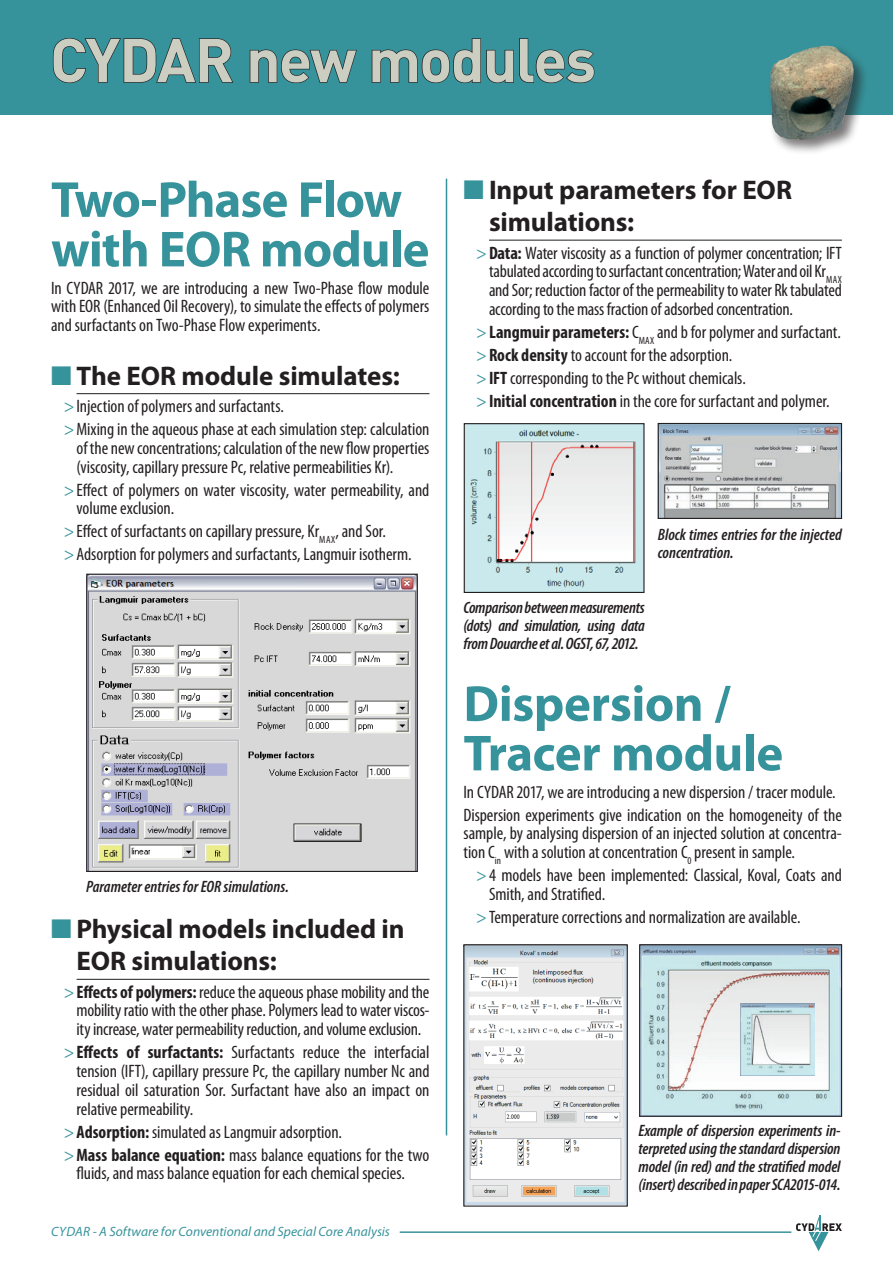
<style>
.page{position:relative;width:893px;height:1263px;background:#fff}
.page>*{position:absolute;margin:0;border:0;box-sizing:border-box;transform-origin:0 0}
.t1{font:700 60.75px "DIN";letter-spacing:-.03em;color:#cbcec1}
.t2{font:700 51px/49.5px "Myriad Pro";letter-spacing:-.015em;color:#37939b}
.t3{font:700 27px/32.4px "Myriad Pro";letter-spacing:-.005em;color:#231f20}
.t4{font:condensed 18px/18.8px "Myriad Pro";letter-spacing:-.005em;color:#231f20}
.t5{font:italic 600 condensed 16.5px/18px "Myriad Pro";letter-spacing:-.01em;color:#231f20;text-align:justify}
.t6{font:italic 13.5px "Myriad Pro";letter-spacing:.005em;color:#37939b}
.s1{color:#37939b}
.s2{font-weight:700}
</style>
<div class="page">
<div style="left:0;top:0;width:893px;height:115px;background:#37939b"></div>
<hr style="left:77px;top:393px;width:352px;height:1px;background:#231f20">
<hr style="left:77px;top:979px;width:352px;height:1px;background:#231f20">
<hr style="left:489px;top:240px;width:353px;height:1px;background:#231f20">
<img style="left:88px;top:576px;width:328px;height:294px">
<div style="left:86px;top:574px;width:332px;height:298px;border:1px solid #231f20"></div>
<img style="left:660px;top:425px;width:180px;height:92px">
<div style="left:658px;top:423px;width:184px;height:96px;border:1px solid #231f20"></div>
<img style="left:466px;top:425px;width:176px;height:166px">
<div style="left:464px;top:423px;width:180px;height:170px;border:1px solid #231f20"></div>
<img style="left:465px;top:946px;width:161px;height:258px">
<div style="left:463px;top:944px;width:165px;height:262px;border:1px solid #231f20"></div>
<hr style="left:446px;top:179px;width:1px;height:956px;background:#37939b">
<svg style="left:52px;top:38px;width:182px;height:46px"></svg>
<svg style="left:249px;top:49px;width:108px;height:35px"></svg>
<svg style="left:371px;top:38px;width:224px;height:46px"></svg>
<img style="left:641px;top:946px;width:199px;height:169px">
<div style="left:639px;top:944px;width:203px;height:173px;border:1px solid #231f20"></div>
<div style="left:768px;top:43px;width:101px;height:112px;background:#231f20;opacity:.6"></div>
<img style="left:770px;top:46px;width:84px;height:94px">
<svg style="left:796px;top:1216px;width:46px;height:35px"></svg>
<hr style="left:400px;top:1231px;width:391px;height:2px;background:#37939b">
<img style="left:740px;top:1004px;width:75px;height:71px">
<h1 class="t1" style="left:50px;top:20px;width:548px">CYDAR new modules</h1>
<h2 class="t2" style="left:51px;top:173px;width:380px">Two-Phase Flow with EOR module</h2>
<p class="t4" style="left:51px;top:278px;width:380px;text-align:justify">In CYDAR 2017, we are introducing a new Two-Phase flow module with EOR (Enhanced Oil Recovery), to simulate the effects of polymers and surfactants on Two-Phase Flow experiments.</p>
<h3 class="t3" style="left:51px;top:359px;width:350px"><span class="s1">■</span> The EOR module simulates:</h3>
<p class="t4" style="left:64px;top:394px;width:367px;line-height:23px"><span class="s1">&gt;</span>Injection of polymers and surfactants.<br><span class="s1">&gt;</span>Mixing in the aqueous phase at each simulation step: calculation</p>
<p class="t4" style="left:77px;top:438px;width:354px">of the new concentrations; calculation of the new flow properties (viscosity, capillary pressure Pc, relative permeabilities Kr).</p>
<p class="t4" style="left:77px;top:480px;width:354px;text-indent:-13px"><span class="s1">&gt;</span>Effect of polymers on water viscosity, water permeability, and volume exclusion.</p>
<p class="t4" style="left:64px;top:520px;width:349px;line-height:23px"><span class="s1">&gt;</span>Effect of surfactants on capillary pressure, Kr<sub>MAX</sub>, and Sor. <span class="s1">&gt;</span>Adsorption for polymers and surfactants, Langmuir isotherm.</p>
<p class="t5" style="left:86px;top:877px;width:204px">Parameter entries for EOR simulations.</p>
<h3 class="t3" style="left:77px;top:912px;width:330px;text-indent:-26px"><span class="s1">■</span> Physical models included in<br>EOR simulations:</h3>
<p class="t4" style="left:77px;top:982px;width:354px;text-align:justify;text-indent:-13px"><span class="s1">&gt;</span><span class="s2">Effects of polymers:</span> reduce the aqueous phase mobility and the mobility ratio with the other phase. Polymers lead to water viscos&shy;ity increase, water permeability reduction, and volume exclusion.</p>
<p class="t4" style="left:77px;top:1043px;width:354px;text-align:justify;text-indent:-13px"><span class="s1">&gt;</span><span class="s2">Effects of surfactants:</span> Surfactants reduce the interfacial tension (IFT), capillary pressure Pc, the capillary number Nc and residual oil saturation Sor. Surfactant have also an impact on relative permeability.</p>
<p class="t4" style="left:64px;top:1120px;width:367px;line-height:23px"><span class="s1">&gt;</span><span class="s2">Adsorption:</span> simulated as Langmuir adsorption.<br><span class="s1">&gt;</span><span class="s2">Mass balance equation:</span> mass balance equations for the two</p>
<p class="t4" style="left:77px;top:1164px;width:330px">fluids, and mass balance equation for each chemical species.</p>
<p class="t6" style="left:51px;top:1223px;width:340px">CYDAR - A Software for Conventional and Special Core Analysis</p>
<h3 class="t3" style="left:489px;top:173px;width:304px;text-indent:-26px"><span class="s1">■</span> Input parameters for EOR simulations:</h3>
<p class="t4" style="left:489px;top:243px;width:354px;text-align:justify;text-indent:-13px"><span class="s1">&gt;</span><span class="s2">Data:</span> Water viscosity as a function of polymer concentration; IFT tabulated according to surfactant concentration; Water and oil Kr<sub>MAX </sub>and Sor; reduction factor of the permeability to water Rk tabulated according to the mass fraction of adsorbed concentration.</p>
<p class="t4" style="left:476px;top:320px;width:366px;line-height:23px"><span class="s1">&gt;</span><span class="s2">Langmuir parameters:</span> C<sub>MAX</sub> and b for polymer and surfactant. <span class="s1">&gt;</span><span class="s2">Rock density</span> to account for the adsorption.<br><span class="s1">&gt;</span><span class="s2">IFT</span> corresponding to the Pc without chemicals.<br><span class="s1">&gt;</span><span class="s2">Initial concentration</span> in the core for surfactant and polymer.</p>
<p class="t5" style="left:658px;top:526px;width:186px">Block times entries for the injected concentration.</p>
<p class="t5" style="left:463px;top:599px;width:183px">Comparison between measurements (dots) and simulation, using data from Douarche et al. OGST, 67, 2012.</p>
<h2 class="t2" style="left:463px;top:677px;width:321px">Dispersion /<br>Tracer module</h2>
<p class="t4" style="left:463px;top:780px;width:380px;line-height:23px">In CYDAR 2017, we are introducing a new dispersion / tracer module.<br>Dispersion experiments give indication on the homogeneity of the</p>
<p class="t4" style="left:463px;top:824px;width:380px">sample, by analysing dispersion of an injected solution at concentra&shy;tion C<sub>in</sub> with a solution at concentration C<sub>0</sub> present in sample.</p>
<p class="t4" style="left:489px;top:865px;width:354px;text-indent:-13px"><span class="s1">&gt;</span>4 models have been implemented: Classical, Koval, Coats and<br>Smith, and Stratified.</p>
<p class="t4" style="left:476px;top:907px;width:326px"><span class="s1">&gt;</span>Temperature corrections and normalization are available.</p>
<p class="t5" style="left:639px;top:1122px;width:203px">Example of dispersion experiments in&shy;terpreted using the standard dispersion model (in red) and the stratified model (insert) described in paper SCA2015-014.</p>
</div>
